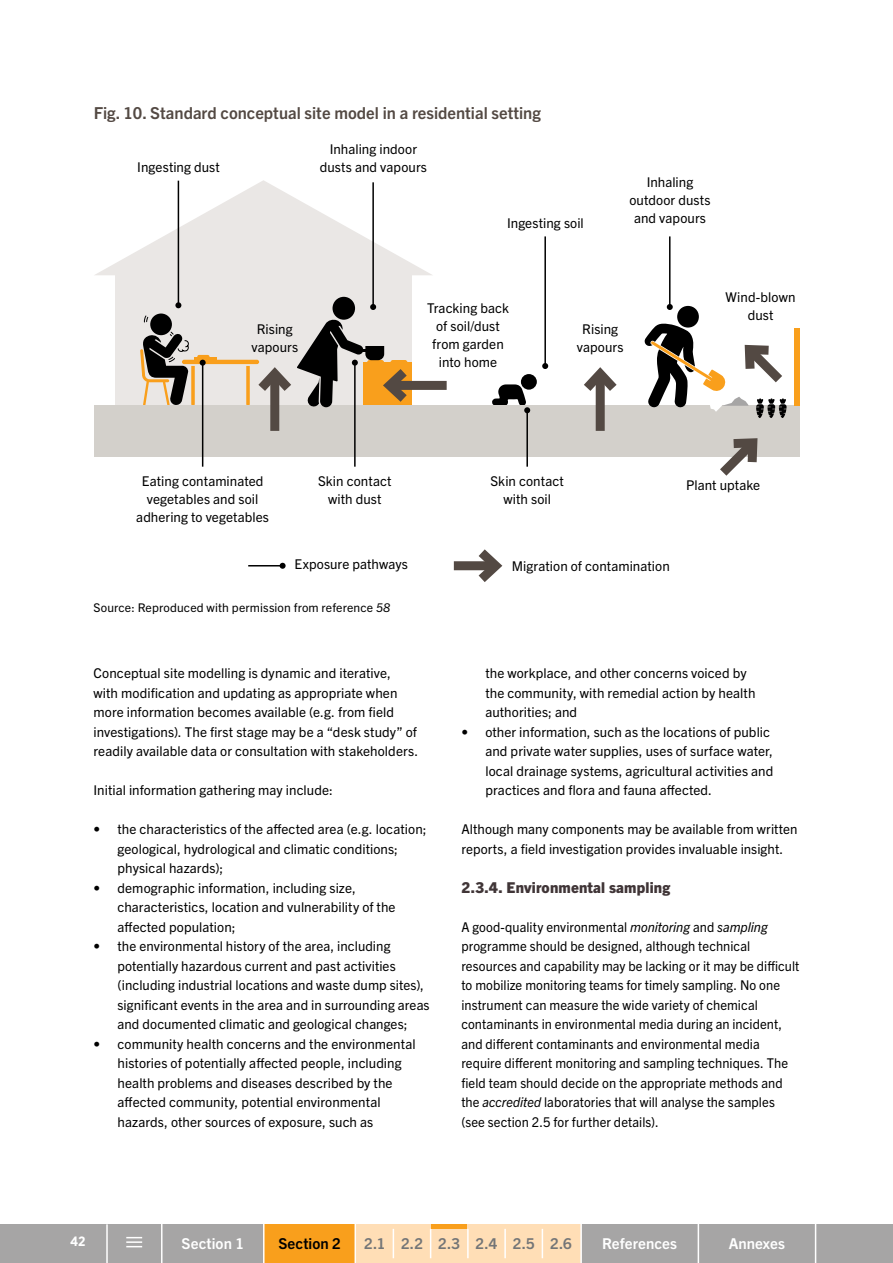
<style>
.page{position:relative;width:893px;height:1263px;background:#fff}
.page>*{position:absolute;margin:0;border:0;box-sizing:border-box;transform-origin:0 0}
.Table_Header{font:700 16.5px "Trade Gothic Next LT Pro";color:#534943}
.Heading_3{font:800 15px "Trade Gothic Next LT Pro";letter-spacing:.01em;color:#403537}
.t1{font:700 15px "Trade Gothic Next LT Pro";letter-spacing:.005em;color:#fff}
.t2{font:700 15px "Trade Gothic Next LT Pro";color:#737577}
.t3{font:700 15px "Trade Gothic Next LT Pro";letter-spacing:.005em;color:#000}
.body{font:13.5px/19.5px "Trade Gothic Next LT Pro";letter-spacing:.005em;color:#000;text-align:center}
.body-2{font:13.5px/19.5px "Trade Gothic Next LT Pro";letter-spacing:.005em;color:#000;scale:.96 1}
.t4{font:700 13.5px "Gotham Narrow";color:#fff}
.body-3{font:12px "Trade Gothic Next LT Pro";letter-spacing:.01em;color:#000}
.s1{font-style:italic}
</style>
<div class="page">
<div style="left:0;top:1224px;width:893px;height:39px;background:#a6a5a5"></div>
<hr style="left:106px;top:1224px;width:2px;height:39px;background:#fff">
<div style="left:354px;top:1224px;width:227px;height:39px;background:#ffdeb6"></div>
<div style="left:264px;top:1224px;width:90px;height:39px;background:#f99f1c"></div>
<hr style="left:161px;top:1224px;width:2px;height:39px;background:#fff">
<hr style="left:263px;top:1224px;width:2px;height:39px;background:#fff">
<hr style="left:355px;top:1224px;width:1px;height:39px;background:#fff">
<hr style="left:580px;top:1224px;width:2px;height:39px;background:#fff">
<hr style="left:698px;top:1224px;width:1px;height:39px;background:#fff">
<hr style="left:815px;top:1224px;width:1px;height:39px;background:#fff">
<svg style="left:393px;top:1229px;width:1px;height:29px"></svg>
<svg style="left:430px;top:1229px;width:1px;height:29px"></svg>
<hr style="left:467px;top:1229px;width:2px;height:29px;background:#fff">
<hr style="left:504px;top:1229px;width:2px;height:29px;background:#fff">
<svg style="left:542px;top:1229px;width:1px;height:29px"></svg>
<svg style="left:126px;top:1237px;width:16px;height:10px"></svg>
<div style="left:431px;top:1224px;width:36px;height:5px;background:#f99f1c"></div>
<div style="left:115px;top:275px;width:297px;height:131px;background:#eae7e5"></div>
<hr style="left:182px;top:360px;width:77px;height:4px;background:#f99f1c;border-radius:2px">
<svg style="left:150px;top:313px;width:22px;height:22px"></svg>
<svg style="left:95px;top:180px;width:337px;height:95px"></svg>
<div style="left:521px;top:374px;width:16px;height:16px;background:#000;border-radius:50%"></div>
<div style="left:94px;top:406px;width:706px;height:51px;background:#d3d0cb"></div>
<div style="left:794px;top:329px;width:6px;height:77px;background:#f99f1c"></div>
<hr style="left:544px;top:236px;width:2px;height:130px;background:#000">
<svg style="left:542px;top:363px;width:6px;height:6px"></svg>
<hr style="left:669px;top:236px;width:1px;height:71px;background:#000">
<svg style="left:667px;top:304px;width:6px;height:6px"></svg>
<hr style="left:178px;top:181px;width:1px;height:124px;background:#000">
<svg style="left:175px;top:302px;width:6px;height:6px"></svg>
<hr style="left:372px;top:182px;width:2px;height:125px;background:#000">
<svg style="left:370px;top:304px;width:6px;height:6px"></svg>
<div style="left:596px;top:374px;width:9px;height:57px;background:#534943"></div>
<svg style="left:584px;top:367px;width:33px;height:34px"></svg>
<div style="left:270px;top:374px;width:9px;height:57px;background:#534943"></div>
<div style="left:390px;top:381px;width:57px;height:9px;background:#534943"></div>
<svg style="left:720px;top:438px;width:38px;height:38px"></svg>
<div style="left:454px;top:561px;width:42px;height:9px;background:#534943"></div>
<svg style="left:469px;top:549px;width:34px;height:33px"></svg>
<hr style="left:194px;top:357px;width:23px;height:3px;background:#f99f1c">
<hr style="left:197px;top:355px;width:13px;height:4px;background:#f99f1c;border-radius:2px">
<hr style="left:202px;top:363px;width:1px;height:104px;background:#000">
<svg style="left:140px;top:315px;width:66px;height:91px"></svg>
<hr style="left:354px;top:363px;width:2px;height:104px;background:#000">
<hr style="left:248px;top:565px;width:35px;height:1px;background:#000">
<svg style="left:280px;top:563px;width:6px;height:6px"></svg>
<hr style="left:526px;top:410px;width:2px;height:57px;background:#000">
<svg style="left:491px;top:384px;width:39px;height:29px"></svg>
<div style="left:333px;top:297px;width:22px;height:23px;background:#000;border-radius:50%"></div>
<svg style="left:246px;top:319px;width:170px;height:92px"></svg>
<div style="left:677px;top:306px;width:22px;height:22px;background:#000;border-radius:50%"></div>
<svg style="left:644px;top:324px;width:148px;height:94px"></svg>
<p class="Table_Header" style="left:94px;top:102px;width:449px">Fig. 10. Standard conceptual site model in a residential setting</p>
<p class="body" style="left:137px;top:156px;width:84px">Ingesting dust</p>
<p class="body" style="left:320px;top:139px;width:109px;line-height:18px">Inhaling indoor dusts and vapours</p>
<p class="body" style="left:507px;top:212px;width:78px">Ingesting soil</p>
<p class="body" style="left:629px;top:172px;width:83px;line-height:18px">Inhaling outdoor dusts and vapours</p>
<p class="body" style="left:251px;top:320px;width:48px;line-height:18px">Rising vapours</p>
<p class="body" style="left:427px;top:298px;width:83px;line-height:18px">Tracking back of soil/dust from garden into home</p>
<p class="body" style="left:726px;top:287px;width:71px;line-height:18px">Wind-blown dust</p>
<p class="body" style="left:577px;top:320px;width:48px;line-height:18px">Rising vapours</p>
<p class="body" style="left:136px;top:471px;width:134px;line-height:18px">Eating contaminated vegetables and soil adhering to vegetables</p>
<p class="body" style="left:318px;top:471px;width:75px;line-height:18px">Skin contact with dust</p>
<p class="body" style="left:490px;top:471px;width:75px;line-height:18px">Skin contact with soil</p>
<p class="body" style="left:686px;top:475px;width:76px">Plant uptake</p>
<p class="body" style="left:294px;top:553px;width:115px">Exposure pathways</p>
<p class="body" style="left:512px;top:555px;width:159px">Migration of contamination</p>
<p class="body-3" style="left:94px;top:599px;width:298px">Source: Reproduced with permission from reference <span class="s1">58</span></p>
<p class="body" style="left:94px;top:662px;width:326px;text-align:left">Conceptual site modelling is dynamic and iterative, with modification and updating as appropriate when more information becomes available (e.g. from field investigations). The first stage may be a “desk study” of readily available data or consultation with stakeholders.</p>
<p class="body" style="left:94px;top:779px;width:241px">Initial information gathering may include:</p>
<p class="body" style="left:118px;top:818px;width:311px;text-align:left;text-indent:-24px">• the characteristics of the affected area (e.g. location; geological, hydrological and climatic conditions; physical hazards);</p>
<p class="body" style="left:118px;top:877px;width:280px;text-align:left;text-indent:-24px">• demographic information, including size, characteristics, location and vulnerability of the affected population;</p>
<p class="body" style="left:118px;top:935px;width:314px;text-align:left;text-indent:-24px">• the environmental history of the area, including potentially hazardous current and past activities (including industrial locations and waste dump sites), significant events in the area and in surrounding areas and documented climatic and geological changes;</p>
<p class="body" style="left:118px;top:1033px;width:300px;text-align:left;text-indent:-24px">• community health concerns and the environmental histories of potentially affected people, including health problems and diseases described by the affected community, potential environmental hazards, other sources of exposure, such as</p>
<p class="body" style="left:485px;top:662px;width:272px;text-align:left">the workplace, and other concerns voiced by the community, with remedial action by health authorities; and</p>
<p class="body" style="left:485px;top:721px;width:289px;text-align:left;text-indent:-24px">• other information, such as the locations of public and private water supplies, uses of surface water, local drainage systems, agricultural activities and practices and flora and fauna affected.</p>
<p class="body" style="left:461px;top:818px;width:338px;text-align:left">Although many components may be available from written reports, a field investigation provides invaluable insight.</p>
<p class="Heading_3" style="left:461px;top:877px;width:210px">2.3.4. Environmental sampling</p>
<p class="body-2" style="left:461px;top:916px;width:354px">A good-quality environmental <span class="s1">monitoring</span> and <span class="s1">sampling </span>programme should be designed, although technical resources and capability may be lacking or it may be difficult to mobilize monitoring teams for timely sampling. No one instrument can measure the wide variety of chemical contaminants in environmental media during an incident, and different contaminants and environmental media require different monitoring and sampling techniques. The field team should decide on the appropriate methods and the <span class="s1">accredited</span> laboratories that will analyse the samples (see section 2.5 for further details).</p>
<p class="t4" style="left:70px;top:1232px;width:17px">42</p>
<p class="t1" style="left:182px;top:1233px;width:64px">Section 1</p>
<p class="t3" style="left:278px;top:1233px;width:64px">Section 2</p>
<p class="t2" style="left:364px;top:1233px;width:209px">2.1 2.2 2.3 2.4 2.5 2.6</p>
<p class="t1" style="left:602px;top:1233px;width:76px">References</p>
<p class="t1" style="left:729px;top:1233px;width:58px">Annexes</p>
</div>
